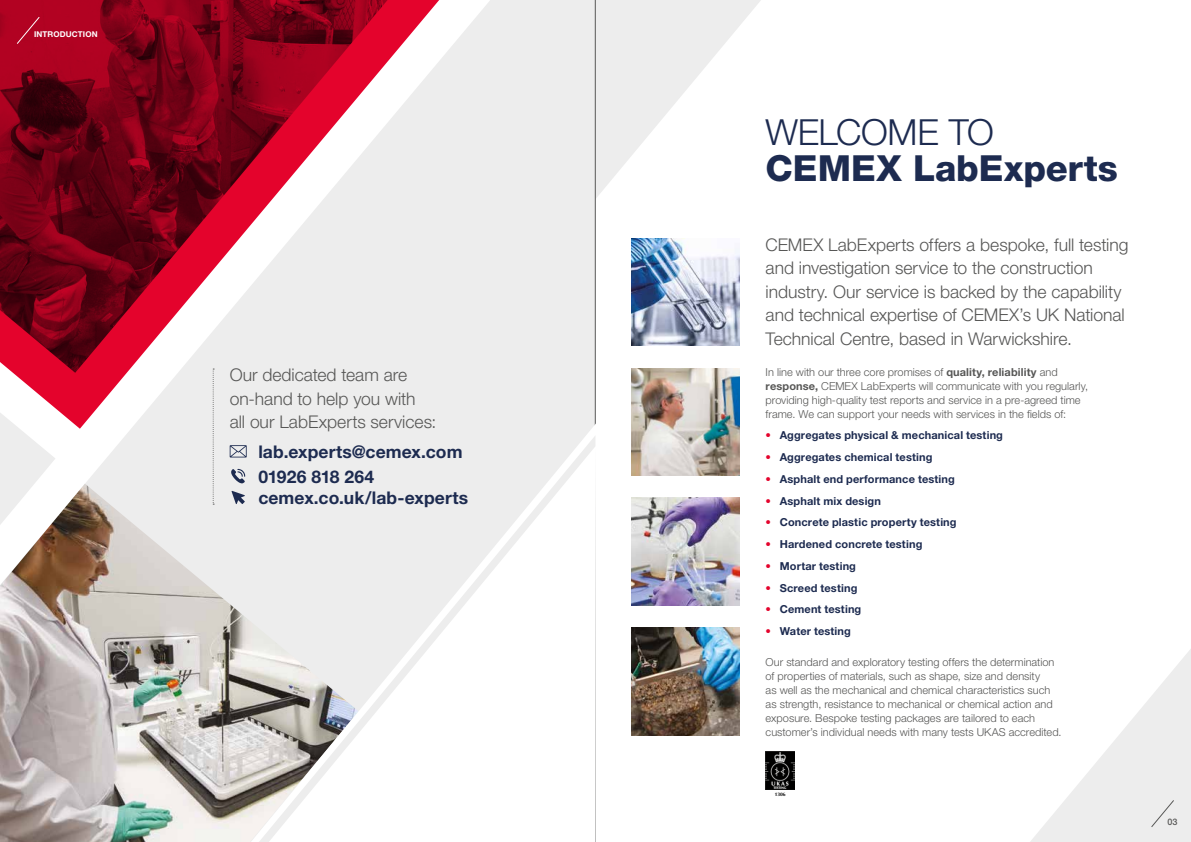
<style>
.page{position:relative;width:1191px;height:842px;background:#fff}
.page>*{position:absolute;margin:0;border:0;box-sizing:border-box;transform-origin:0 0}
.t1{font:800 36px "Helvetica Neue LT Pro";color:#1d2b50}
.t2{font:300 36px "Helvetica Neue LT Pro";letter-spacing:-.01em;color:#1d2b50}
.t3{font:300 17.5px/23.5px "Helvetica Neue LT Pro";letter-spacing:-.005em;color:#575756}
.t4{font:700 17.5px/24.9px "Helvetica Neue LT Pro";letter-spacing:.005em;color:#1d2b50}
.t5{font:300 11px/14px "Helvetica Neue LT Pro";color:#575756}
.t6{font:700 11px "Helvetica Neue LT Pro";letter-spacing:.01em;color:#1d2b50}
.t7{font:500 9px "Helvetica Neue LT Pro";color:#575756}
.t8{font:700 8px "Helvetica Neue LT Pro";letter-spacing:.015em;color:#fff}
.t9{font:700 5px "Optima";color:#000}
.s1{font-weight:700}
.s2{font-weight:300;color:#e4032c}
</style>
<div class="page">
<div style="left:85px;top:0;width:510px;height:484px;background:#ededed"></div>
<img style="left:631px;top:498px;width:108px;height:108px">
<img style="left:631px;top:368px;width:108px;height:108px">
<img style="left:631px;top:238px;width:108px;height:108px">
<img style="left:631px;top:628px;width:108px;height:108px">
<svg style="left:213px;top:429px;width:1px;height:55px"></svg>
<svg style="left:592px;top:0;width:169px;height:203px"></svg>
<hr style="left:595px;top:0;width:1px;height:842px;background:#575756">
<svg style="left:1030px;top:649px;width:161px;height:193px"></svg>
<svg style="left:230px;top:445px;width:17px;height:12px"></svg>
<svg style="left:231px;top:469px;width:14px;height:14px"></svg>
<svg style="left:0;top:0;width:446px;height:429px;background:#b96876"></svg>
<img style="left:0;top:484px;width:251px;height:358px">
<svg style="left:0;top:412px;width:56px;height:113px"></svg>
<svg style="left:16px;top:16px;width:24px;height:28px"></svg>
<svg style="left:251px;top:423px;width:345px;height:419px;background:#e4e3e2"></svg>
<svg style="left:259px;top:435px;width:336px;height:407px"></svg>
<img style="left:765px;top:752px;width:30px;height:38px">
<p class="t8" style="left:34px;top:29px;width:65px">INTRODUCTION</p>
<h2 class="t3" style="left:230px;top:363px;width:208px">Our dedicated team are on-hand to help you with<br>all our LabExperts services:</h2>
<h2 class="t4" style="left:258px;top:438px;width:206px">lab.experts@cemex.com<br>01926 818 264</h2>
<h2 class="t4" style="left:258px;top:485px;width:211px">cemex.co.uk/lab-experts</h2>
<h1 class="t2" style="left:765px;top:110px;width:230px">WELCOME TO</h1>
<h1 class="t1" style="left:765px;top:147px;width:353px">CEMEX LabExperts</h1>
<h2 class="t3" style="left:765px;top:232px;width:364px">CEMEX LabExperts offers a bespoke, full testing and investigation service to the construction industry. Our service is backed by the capability and technical expertise of CEMEX’s UK National Technical Centre, based in Warwickshire.</h2>
<p class="t5" style="left:765px;top:365px;width:324px">In line with our three core promises of <span class="s1">quality, reliability</span> and <span class="s1">response,</span> CEMEX LabExperts will communicate with you regularly, providing high-quality test reports and service in a pre-agreed time frame. We can support your needs with services in the fields of:</p>
<p class="t6" style="left:765px;top:428px;width:239px"><span class="s2">•</span> Aggregates physical &amp; mechanical testing</p>
<p class="t6" style="left:765px;top:450px;width:168px"><span class="s2">•</span> Aggregates chemical testing</p>
<p class="t6" style="left:765px;top:472px;width:191px"><span class="s2">•</span> Asphalt end performance testing</p>
<p class="t6" style="left:765px;top:494px;width:117px"><span class="s2">•</span> Asphalt mix design</p>
<p class="t6" style="left:765px;top:516px;width:192px"><span class="s2">•</span> Concrete plastic property testing</p>
<p class="t6" style="left:765px;top:537px;width:158px"><span class="s2">•</span> Hardened concrete testing</p>
<p class="t6" style="left:765px;top:559px;width:92px"><span class="s2">•</span> Mortar testing</p>
<p class="t6" style="left:765px;top:581px;width:93px"><span class="s2">•</span> Screed testing</p>
<p class="t6" style="left:765px;top:603px;width:97px"><span class="s2">•</span> Cement testing</p>
<p class="t6" style="left:765px;top:624px;width:87px"><span class="s2">•</span> Water testing</p>
<p class="t5" style="left:765px;top:654px;width:297px">Our standard and exploratory testing offers the determination of properties of materials, such as shape, size and density<br>as well as the mechanical and chemical characteristics such as strength, resistance to mechanical or chemical action and exposure. Bespoke testing packages are tailored to each customer’s individual needs with many tests UKAS accredited.</p>
<p class="t9" style="left:775px;top:792px;width:12px">1306</p>
<p class="t7" style="left:1167px;top:816px;width:12px">03</p>
</div>
